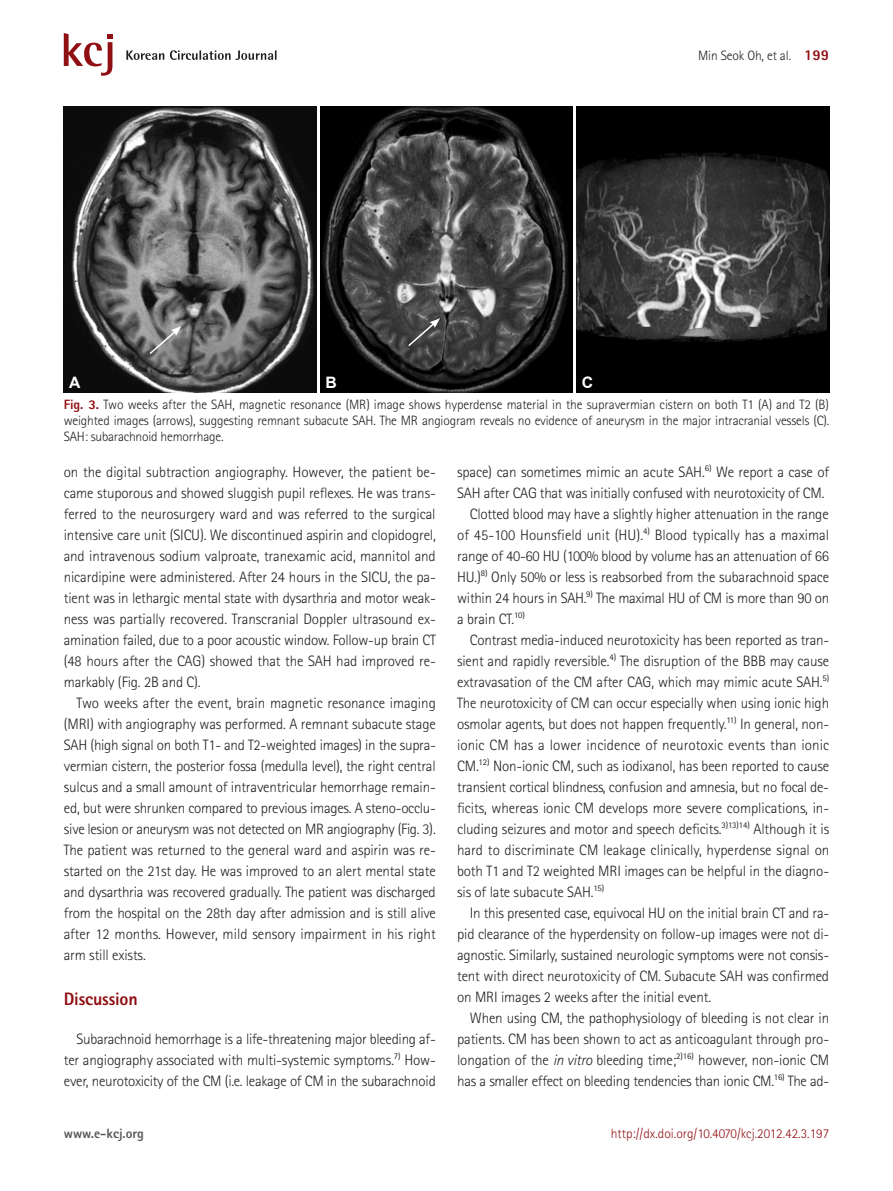
<style>
.page{position:relative;width:893px;height:1191px;background:#fff}
.page>*{position:absolute;margin:0;border:0;box-sizing:border-box;transform-origin:0 0}
.큰제목{font:800 18px "Rotis Sans Serif Std";letter-spacing:-.01em;color:#900f13}
.t1{font:700 15.75px "Arial";color:#fff}
.본문{font:300 15px/21px "Rotis Sans Serif Std";letter-spacing:-.01em;color:#231f20;text-align:justify}
.t2{font:800 15px "Rotis Sans Serif Std";color:#900f13}
.그림제목1{font:300 13.5px/16.2px "Rotis Sans Serif Std";letter-spacing:-.015em;color:#231f20;text-align:justify}
.t3{font:300 13.5px "Rotis Sans Serif Std";color:#900f13}
.t4{font:800 13.5px "Rotis Sans Serif Std";color:#57585a}
.s1{font-weight:800;color:#900f13}
.s2{font-style:italic}
</style>
<div class="page">
<svg style="left:126px;top:50px;width:151px;height:10px"></svg>
<svg style="left:64px;top:33px;width:49px;height:43px"></svg>
<img style="left:64px;top:106px;width:252px;height:286px">
<img style="left:320px;top:106px;width:253px;height:286px">
<img style="left:577px;top:106px;width:252px;height:286px">
<svg style="left:407px;top:318px;width:33px;height:30px"></svg>
<svg style="left:148px;top:326px;width:33px;height:30px"></svg>
<p class="그림제목1" style="left:698px;top:47px;width:95px">Min Seok Oh, et al.</p>
<p class="t2" style="left:804px;top:46px;width:27px">199</p>
<p class="t1" style="left:69px;top:372px;width:13px">A</p>
<p class="t1" style="left:326px;top:372px;width:13px">B</p>
<p class="t1" style="left:582px;top:372px;width:13px">C</p>
<p class="그림제목1" style="left:64px;top:396px;width:767px"><span class="s1">Fig. 3.</span> Two weeks after the SAH, magnetic resonance (MR) image shows hyperdense material in the supravermian cistern on both T1 (A) and T2 (B) weighted images (arrows), suggesting remnant subacute SAH. The MR angiogram reveals no evidence of aneurysm in the major intracranial vessels (C).<br>SAH: subarachnoid hemorrhage.</p>
<p class="본문" style="left:64px;top:462px;width:374px">on the digital subtraction angiography. However, the patient be&shy;came stuporous and showed sluggish pupil reflexes. He was trans&shy;ferred to the neurosurgery ward and was referred to the surgical intensive care unit (SICU). We discontinued aspirin and clopidogrel, and intravenous sodium valproate, tranexamic acid, mannitol and nicardipine were administered. After 24 hours in the SICU, the pa&shy;tient was in lethargic mental state with dysarthria and motor weak&shy;ness was partially recovered. Transcranial Doppler ultrasound ex&shy;amination failed, due to a poor acoustic window. Follow-up brain CT (48 hours after the CAG) showed that the SAH had improved re&shy;markably (Fig. 2B and C).</p>
<p class="본문" style="left:64px;top:693px;width:374px;text-indent:13px">Two weeks after the event, brain magnetic resonance imaging (MRI) with angiography was performed. A remnant subacute stage SAH (high signal on both T1- and T2-weighted images) in the supra&shy;vermian cistern, the posterior fossa (medulla level), the right central sulcus and a small amount of intraventricular hemorrhage remain&shy;ed, but were shrunken compared to previous images. A steno-occlu&shy;sive lesion or aneurysm was not detected on MR angiography (Fig. 3).<br>The patient was returned to the general ward and aspirin was re&shy;started on the 21st day. He was improved to an alert mental state and dysarthria was recovered gradually. The patient was discharged from the hospital on the 28th day after admission and is still alive after 12 months. However, mild sensory impairment in his right arm still exists.</p>
<p class="큰제목" style="left:64px;top:987px;width:76px">Discussion</p>
<p class="본문" style="left:64px;top:1029px;width:374px;text-indent:13px">Subarachnoid hemorrhage is a life-threatening major bleeding af&shy;ter angiography associated with multi-systemic symptoms.<sup>7)</sup> How&shy;ever, neurotoxicity of the CM (i.e. leakage of CM in the subarachnoid</p>
<p class="본문" style="left:457px;top:462px;width:373px">space) can sometimes mimic an acute SAH.<sup>6)</sup> We report a case of<br>SAH after CAG that was initially confused with neurotoxicity of CM.</p>
<p class="본문" style="left:457px;top:504px;width:374px;text-indent:13px">Clotted blood may have a slightly higher attenuation in the range of 45-100 Hounsfield unit (HU).<sup>4)</sup> Blood typically has a maximal range of 40-60 HU (100% blood by volume has an attenuation of 66<br>HU.)<sup>8)</sup> Only 50% or less is reabsorbed from the subarachnoid space within 24 hours in SAH.<sup>9)</sup> The maximal HU of CM is more than 90 on a brain CT.<sup>10)</sup></p>
<p class="본문" style="left:457px;top:630px;width:374px;text-indent:13px">Contrast media-induced neurotoxicity has been reported as tran&shy;sient and rapidly reversible.<sup>4)</sup> The disruption of the BBB may cause extravasation of the CM after CAG, which may mimic acute SAH.<sup>5)<br></sup>The neurotoxicity of CM can occur especially when using ionic high osmolar agents, but does not happen frequently.<sup>11)</sup> In general, non&shy;ionic CM has a lower incidence of neurotoxic events than ionic CM.<sup>12)</sup> Non-ionic CM, such as iodixanol, has been reported to cause transient cortical blindness, confusion and amnesia, but no focal de&shy;ficits, whereas ionic CM develops more severe complications, in&shy;cluding seizures and motor and speech deficits.<sup>3)13)14)</sup> Although it is hard to discriminate CM leakage clinically, hyperdense signal on both T1 and T2 weighted MRI images can be helpful in the diagno&shy;sis of late subacute SAH.<sup>15)</sup></p>
<p class="본문" style="left:457px;top:903px;width:374px;text-indent:13px">In this presented case, equivocal HU on the initial brain CT and ra&shy;pid clearance of the hyperdensity on follow-up images were not di&shy;agnostic. Similarly, sustained neurologic symptoms were not consis&shy;tent with direct neurotoxicity of CM. Subacute SAH was confirmed on MRI images 2 weeks after the initial event.</p>
<p class="본문" style="left:457px;top:1008px;width:374px;text-indent:13px">When using CM, the pathophysiology of bleeding is not clear in patients. CM has been shown to act as anticoagulant through pro&shy;longation of the <span class="s2">in vitro</span> bleeding time;<sup>2)16)</sup> however, non-ionic CM has a smaller effect on bleeding tendencies than ionic CM.<sup>16)</sup> The ad-</p>
<p class="t4" style="left:64px;top:1124px;width:82px">www.e-kcj.org</p>
<p class="t3" style="left:611px;top:1125px;width:220px">http://dx.doi.org/10.4070/kcj.2012.42.3.197</p>
</div>
